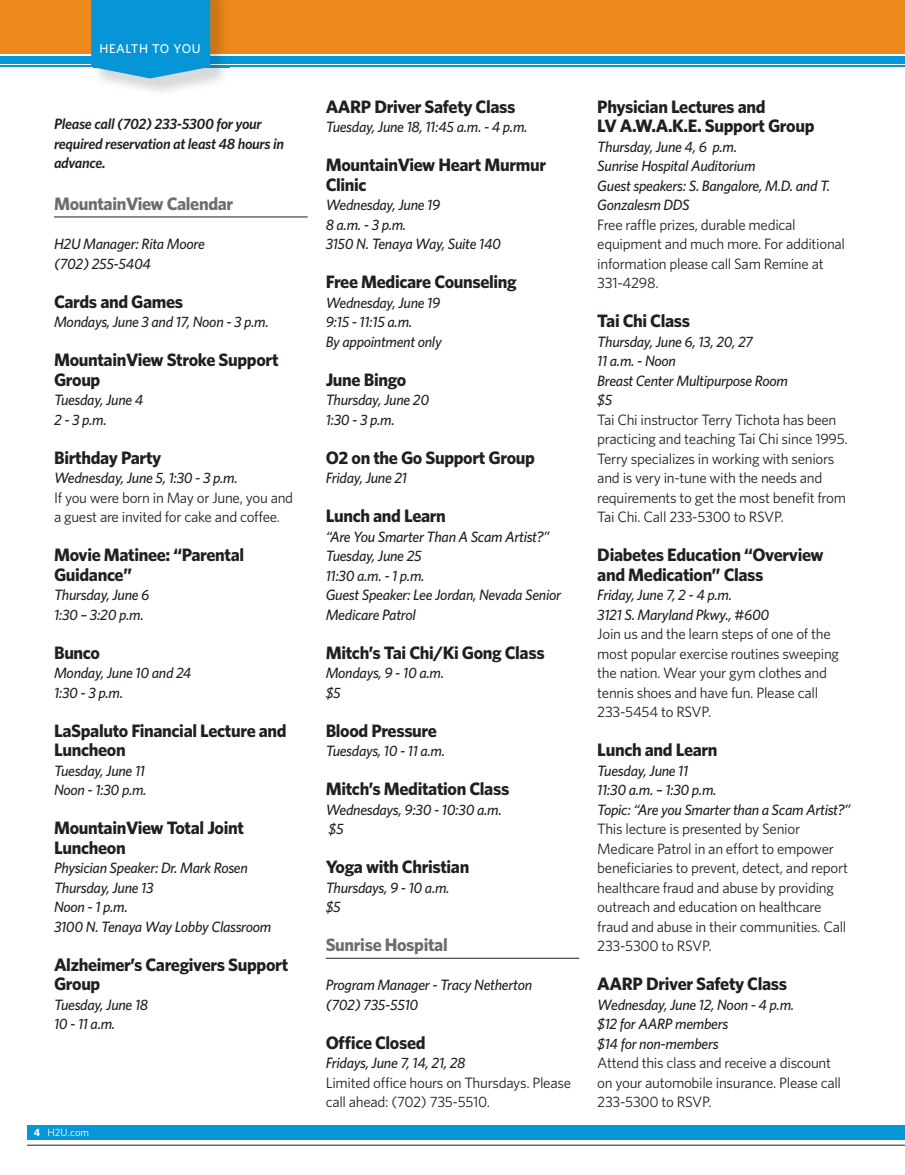
<style>
.page{position:relative;width:905px;height:1175px;background:#fff}
.page>*{position:absolute;margin:0;border:0;box-sizing:border-box;transform-origin:0 0}
.t1{font:700 18px/19.5px "Whitney";letter-spacing:-.02em;color:#231f20}
.t2{font:700 18px "Whitney";letter-spacing:-.02em;color:#6c6d70}
.t3{font:italic 500 15px/19.5px "Whitney";letter-spacing:-.02em;color:#231f20}
.t4{font:15px/19.5px "Whitney";letter-spacing:-.02em;color:#231f20}
.t5{font:italic 600 15px/19.5px "Whitney";letter-spacing:-.02em;color:#231f20}
.t6{font:500 12.75px "Whitney";letter-spacing:.05em;color:#fff}
.t7{font:10.5px "Whitney";letter-spacing:.01em;color:#fff}
.s1{font-weight:700}
</style>
<div class="page">
<hr style="left:0;top:66px;width:904px;height:1px;background:#0696d7">
<div style="left:0;top:0;width:904px;height:54px;background:#ed891d"></div>
<div style="left:0;top:56px;width:904px;height:7px;background:#0696d7"></div>
<div style="left:27px;top:1125px;width:877px;height:15px;background:#0696d7"></div>
<hr style="left:27px;top:1144px;width:877px;height:1px;background:#231f20">
<img style="left:101px;top:0;width:128px;height:92px">
<img style="left:210px;top:66px;width:19px;height:1px">
<svg style="left:91px;top:0;width:119px;height:78px"></svg>
<svg style="left:904px;top:1125px;width:1px;height:20px"></svg>
<hr style="left:54px;top:216px;width:254px;height:1px;background:#231f20">
<hr style="left:326px;top:957px;width:253px;height:1px;background:#231f20">
<p class="t6" style="left:99px;top:44px;width:103px">HEALTH TO YOU</p>
<p class="t5" style="left:54px;top:115px;width:231px">Please call (702) 233-5300 for your required reservation at least 48 hours in advance.</p>
<p class="t2" style="left:54px;top:197px;width:181px">MountainView Calendar</p>
<p class="t3" style="left:54px;top:235px;width:152px">H2U Manager: Rita Moore (702) 255-5404</p>
<p class="t1" style="left:54px;top:293px;width:131px">Cards and Games</p>
<p class="t3" style="left:54px;top:313px;width:216px">Mondays, June 3 and 17, Noon - 3 p.m.</p>
<p class="t1" style="left:54px;top:351px;width:226px">MountainView Stroke Support<br>Group</p>
<p class="t3" style="left:54px;top:391px;width:91px">Tuesday, June 4<br>2 - 3 p.m.</p>
<p class="t1" style="left:54px;top:449px;width:109px">Birthday Party</p>
<p class="t3" style="left:54px;top:469px;width:185px">Wednesday, June 5, 1:30 - 3 p.m.</p>
<p class="t4" style="left:54px;top:489px;width:241px">If you were born in May or June, you and a guest are invited for cake and coffee.</p>
<p class="t1" style="left:54px;top:546px;width:192px">Movie Matinee: “Parental<br>Guidance”</p>
<p class="t3" style="left:54px;top:586px;width:97px">Thursday, June 6<br>1:30 – 3:20 p.m.</p>
<p class="t1" style="left:54px;top:644px;width:48px">Bunco</p>
<p class="t3" style="left:54px;top:664px;width:139px">Monday, June 10 and 24<br>1:30 - 3 p.m.</p>
<p class="t1" style="left:54px;top:722px;width:234px">LaSpaluto Financial Lecture and<br>Luncheon</p>
<p class="t3" style="left:54px;top:762px;width:94px">Tuesday, June 11<br>Noon - 1:30 p.m.</p>
<p class="t1" style="left:54px;top:819px;width:191px">MountainView Total Joint<br>Luncheon</p>
<p class="t3" style="left:54px;top:859px;width:219px">Physician Speaker: Dr. Mark Rosen<br>Thursday, June 13<br>Noon - 1 p.m.<br>3100 N. Tenaya Way Lobby Classroom</p>
<p class="t1" style="left:54px;top:956px;width:236px">Alzheimer’s Caregivers Support<br>Group</p>
<p class="t3" style="left:54px;top:996px;width:96px">Tuesday, June 18<br>10 - 11 a.m.</p>
<p class="t7" style="left:34px;top:1128px;width:57px"><span class="s1">4</span> H2U.com</p>
<p class="t1" style="left:326px;top:98px;width:191px">AARP Driver Safety Class</p>
<p class="t3" style="left:326px;top:118px;width:203px">Tuesday, June 18, 11:45 a.m. - 4 p.m.</p>
<p class="t1" style="left:326px;top:156px;width:222px">MountainView Heart Murmur<br>Clinic</p>
<p class="t3" style="left:326px;top:196px;width:177px">Wednesday, June 19<br>8 a.m. - 3 p.m.<br>3150 N. Tenaya Way, Suite 140</p>
<p class="t1" style="left:326px;top:273px;width:193px">Free Medicare Counseling</p>
<p class="t3" style="left:326px;top:294px;width:118px">Wednesday, June 19<br>9:15 - 11:15 a.m.<br>By appointment only</p>
<p class="t1" style="left:326px;top:371px;width:82px">June Bingo</p>
<p class="t3" style="left:326px;top:391px;width:105px">Thursday, June 20<br>1:30 - 3 p.m.</p>
<p class="t1" style="left:326px;top:449px;width:211px">O2 on the Go Support Group</p>
<p class="t3" style="left:326px;top:469px;width:83px">Friday, June 21</p>
<p class="t1" style="left:326px;top:507px;width:122px">Lunch and Learn</p>
<p class="t3" style="left:326px;top:528px;width:237px">“Are You Smarter Than A Scam Artist?”<br>Tuesday, June 25<br>11:30 a.m. - 1 p.m.<br>Guest Speaker: Lee Jordan, Nevada Senior<br>Medicare Patrol</p>
<p class="t1" style="left:326px;top:644px;width:220px">Mitch’s Tai Chi/Ki Gong Class</p>
<p class="t3" style="left:326px;top:664px;width:120px">Mondays, 9 - 10 a.m. $5</p>
<p class="t1" style="left:326px;top:722px;width:113px">Blood Pressure</p>
<p class="t3" style="left:326px;top:742px;width:121px">Tuesdays, 10 - 11 a.m.</p>
<p class="t1" style="left:326px;top:780px;width:185px">Mitch’s Meditation Class</p>
<p class="t3" style="left:326px;top:801px;width:178px">Wednesdays, 9:30 - 10:30 a.m. $5</p>
<p class="t1" style="left:326px;top:858px;width:145px">Yoga with Christian</p>
<p class="t3" style="left:326px;top:879px;width:125px">Thursdays, 9 - 10 a.m. $5</p>
<p class="t2" style="left:326px;top:938px;width:124px">Sunrise Hospital</p>
<p class="t3" style="left:326px;top:976px;width:208px">Program Manager - Tracy Netherton (702) 735-5510</p>
<p class="t1" style="left:326px;top:1034px;width:101px">Office Closed</p>
<p class="t3" style="left:326px;top:1054px;width:141px">Fridays, June 7, 14, 21, 28</p>
<p class="t4" style="left:326px;top:1074px;width:247px">Limited office hours on Thursdays. Please call ahead: (702) 735-5510.</p>
<p class="t1" style="left:597px;top:98px;width:219px">Physician Lectures and<br>LV A.W.A.K.E. Support Group</p>
<p class="t3" style="left:597px;top:138px;width:234px">Thursday, June 4, 6 p.m.<br>Sunrise Hospital Auditorium<br>Guest speakers: S. Bangalore, M.D. and T.<br>Gonzalesm DDS</p>
<p class="t4" style="left:597px;top:216px;width:249px">Free raffle prizes, durable medical equipment and much more. For additional information please call Sam Remine at<br>331-4298.</p>
<p class="t1" style="left:597px;top:312px;width:94px">Tai Chi Class</p>
<p class="t3" style="left:597px;top:333px;width:192px">Thursday, June 6, 13, 20, 27<br>11 a.m. - Noon<br>Breast Center Multipurpose Room $5</p>
<p class="t4" style="left:597px;top:411px;width:252px">Tai Chi instructor Terry Tichota has been practicing and teaching Tai Chi since 1995.<br>Terry specializes in working with seniors and is very in-tune with the needs and requirements to get the most benefit from Tai Chi. Call 233-5300 to RSVP.</p>
<p class="t1" style="left:597px;top:546px;width:228px">Diabetes Education “Overview and Medication” Class</p>
<p class="t3" style="left:597px;top:586px;width:173px">Friday, June 7, 2 - 4 p.m.<br>3121 S. Maryland Pkwy., #600</p>
<p class="t4" style="left:597px;top:625px;width:243px">Join us and the learn steps of one of the most popular exercise routines sweeping the nation. Wear your gym clothes and tennis shoes and have fun. Please call 233-5454 to RSVP.</p>
<p class="t1" style="left:597px;top:741px;width:122px">Lunch and Learn</p>
<p class="t3" style="left:597px;top:762px;width:255px">Tuesday, June 11<br>11:30 a.m. – 1:30 p.m.<br>Topic: “Are you Smarter than a Scam Artist?”</p>
<p class="t4" style="left:597px;top:820px;width:252px">This lecture is presented by Senior Medicare Patrol in an effort to empower beneficiaries to prevent, detect, and report healthcare fraud and abuse by providing outreach and education on healthcare fraud and abuse in their communities. Call 233-5300 to RSVP.</p>
<p class="t1" style="left:597px;top:975px;width:191px">AARP Driver Safety Class</p>
<p class="t3" style="left:597px;top:996px;width:198px">Wednesday, June 12, Noon - 4 p.m. $12 for AARP members<br>$14 for non-members</p>
<p class="t4" style="left:597px;top:1054px;width:245px">Attend this class and receive a discount on your automobile insurance. Please call<br>233-5300 to RSVP.</p>
</div>
